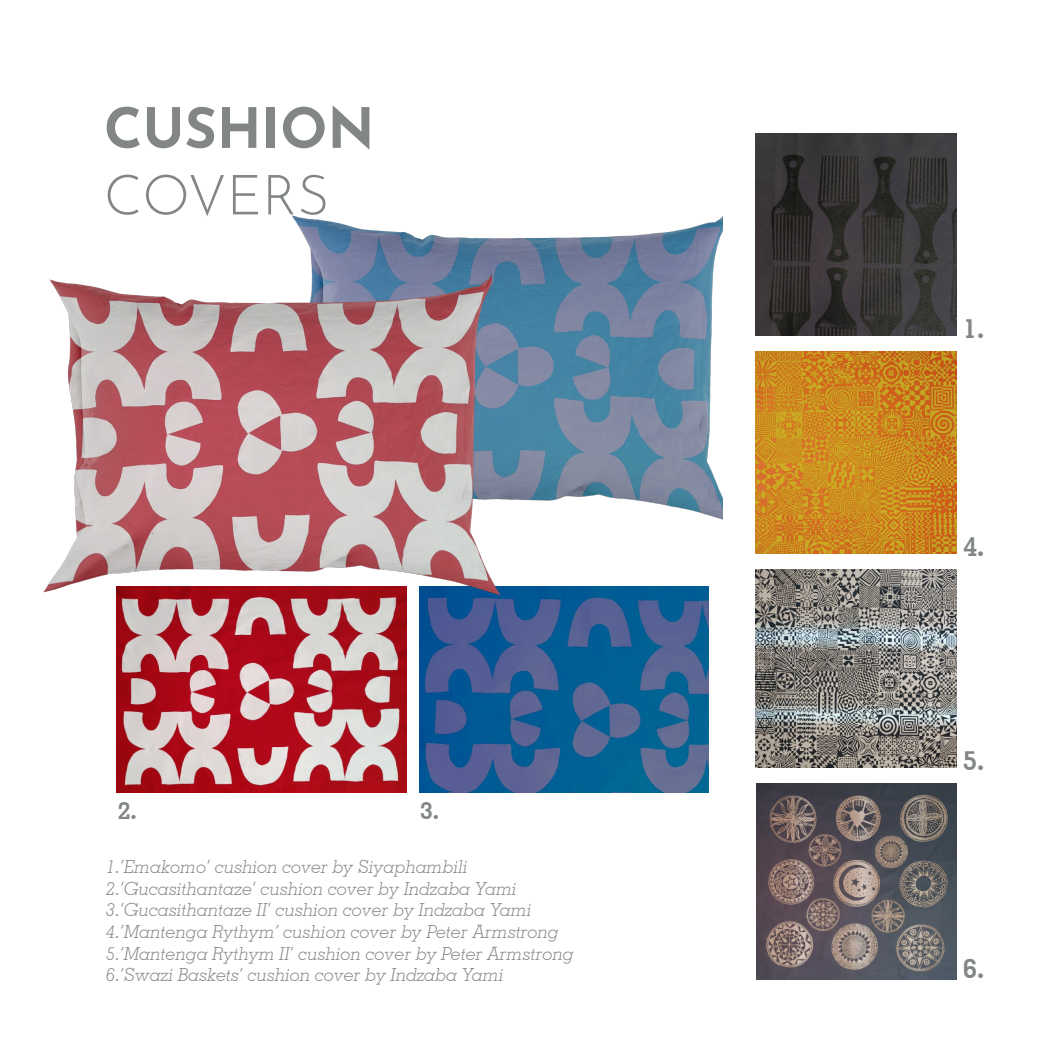
<style>
.page{position:relative;width:1063px;height:1063px;background:#fff}
.page>*{position:absolute;margin:0;border:0;box-sizing:border-box;transform-origin:0 0}
.t1{font:700 55.5px/66.4px "Josefin Sans";color:#828686}
.t2{font:700 26.7px "Geometric Slab 703 BT";color:#828686}
.t3{font:700 23.55px "Geometric Slab 703 BT";color:#828686}
.t4{font:italic 300 18px "Geometric Slab 703 BT";color:#86888b}
.s1{font-weight:300}
</style>
<div class="page">
<img style="left:117px;top:636px;width:290px;height:157px">
<img style="left:756px;top:134px;width:200px;height:202px">
<img style="left:756px;top:352px;width:200px;height:202px">
<img style="left:756px;top:570px;width:200px;height:197px">
<img style="left:757px;top:784px;width:199px;height:196px">
<img style="left:419px;top:586px;width:290px;height:207px">
<img style="left:292px;top:215px;width:431px;height:305px">
<img style="left:43px;top:230px;width:501px;height:406px">
<p class="t1" style="left:104px;top:91px;width:272px">CUSHION<br><span class="s1">COVERS</span></p>
<p class="t3" style="left:118px;top:796px;width:20px">2.</p>
<p class="t3" style="left:420px;top:796px;width:20px">3.</p>
<p class="t4" style="left:106px;top:856px;width:363px">1.‘Emakomo’ cushion cover by Siyaphambili</p>
<p class="t4" style="left:106px;top:877px;width:412px">2.‘Gucasithantaze’ cushion cover by Indzaba Yami</p>
<p class="t4" style="left:106px;top:899px;width:427px">3.‘Gucasithantaze II’ cushion cover by Indzaba Yami</p>
<p class="t4" style="left:106px;top:921px;width:454px">4.‘Mantenga Rythym’ cushion cover by Peter Armstrong</p>
<p class="t4" style="left:106px;top:942px;width:469px">5.‘Mantenga Rythym II’ cushion cover by Peter Armstrong</p>
<p class="t4" style="left:106px;top:964px;width:399px">6.‘Swazi Baskets’ cushion cover by Indzaba Yami</p>
<p class="t2" style="left:963px;top:312px;width:23px">1.</p>
<p class="t2" style="left:963px;top:530px;width:23px">4.</p>
<p class="t2" style="left:963px;top:744px;width:23px">5.</p>
<p class="t2" style="left:963px;top:953px;width:23px">6.</p>
</div>
